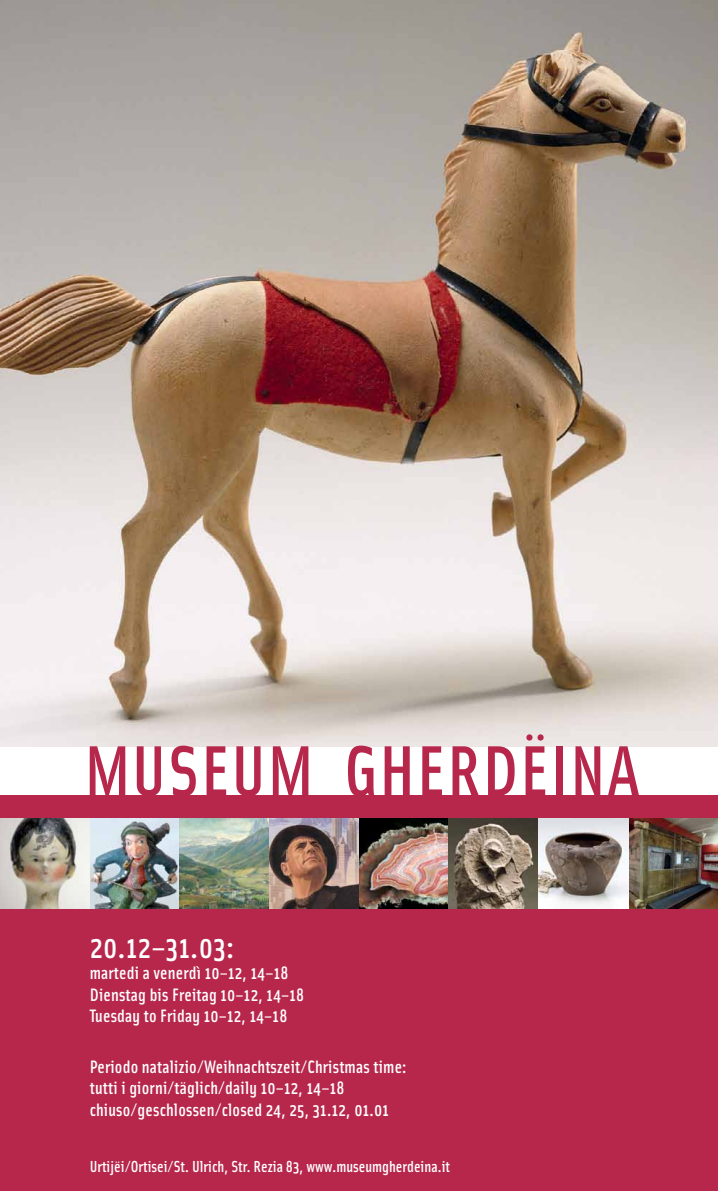
<style>
.page{position:relative;width:718px;height:1191px;background:#fff}
.page>*{position:absolute;margin:0;border:0;box-sizing:border-box;transform-origin:0 0}
.t1{font:500 31.6px "Solex";letter-spacing:.01em;color:#fff}
.t2{font:500 18px/21.7px "Solex";letter-spacing:.01em;color:#fff}
.t3{font:500 16px "Solex";color:#fff}
</style>
<div class="page">
<img style="left:0;top:0;width:717px;height:746px">
<div style="left:0;top:795px;width:717px;height:396px;background:#b7274c"></div>
<svg style="left:90px;top:746px;width:35px;height:49px"></svg>
<svg style="left:137px;top:746px;width:24px;height:49px"></svg>
<svg style="left:171px;top:745px;width:25px;height:50px"></svg>
<svg style="left:206px;top:746px;width:20px;height:49px"></svg>
<svg style="left:236px;top:746px;width:24px;height:49px"></svg>
<svg style="left:273px;top:746px;width:35px;height:49px"></svg>
<svg style="left:348px;top:745px;width:26px;height:50px"></svg>
<svg style="left:384px;top:746px;width:25px;height:49px"></svg>
<svg style="left:422px;top:746px;width:19px;height:49px"></svg>
<svg style="left:452px;top:746px;width:26px;height:49px"></svg>
<svg style="left:487px;top:746px;width:27px;height:49px"></svg>
<svg style="left:525px;top:734px;width:20px;height:61px"></svg>
<div style="left:555px;top:746px;width:7px;height:49px;background:#b7274c"></div>
<svg style="left:575px;top:746px;width:25px;height:49px"></svg>
<svg style="left:607px;top:746px;width:31px;height:49px"></svg>
<img style="left:0;top:818px;width:717px;height:90px">
<h1 class="t1" style="left:90px;top:926px;width:146px">20.12–31.03:</h1>
<p class="t2" style="left:90px;top:961px;width:216px">martedi a venerdì 10–12, 14–18<br>Dienstag bis Freitag 10–12, 14–18<br>Tuesday to Friday 10–12, 14–18</p>
<p class="t2" style="left:90px;top:1055px;width:318px">Periodo natalizio/Weihnachtszeit/Christmas time: tutti i giorni/täglich/daily 10–12, 14–18 chiuso/geschlossen/closed 24, 25, 31.12, 01.01</p>
<p class="t3" style="left:90px;top:1155px;width:361px">Urtijëi/Ortisei/St. Ulrich, Str. Rezia 83, www.museumgherdeina.it</p>
</div>
